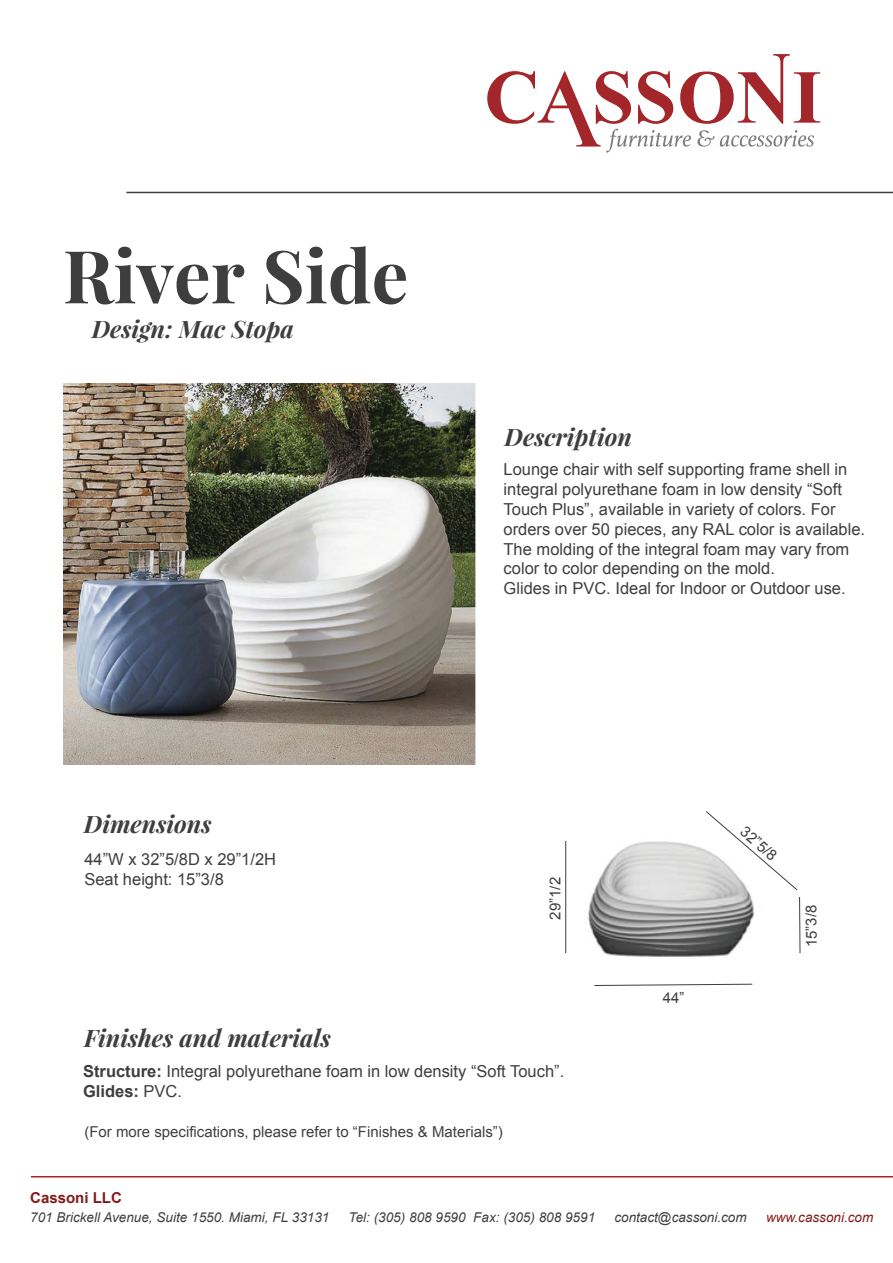
<style>
.page{position:relative;width:893px;height:1263px;background:#fff}
.page>*{position:absolute;margin:0;border:0;box-sizing:border-box;transform-origin:0 0}
.t1{font:700 73.2px "Playfair Display";color:#3e3e3f}
.t2{font:italic 700 24px "Playfair Display";color:#3e3e3f}
.t3{font:16.5px/19.8px "Arial";color:#3e3e3f}
.t4{font:15px "Arial";color:#413f41}
.t5{font:15px "Arial";color:#3e3e3f}
.t6{font:700 15px "Arial";color:#801d1a}
.t7{font:italic 13.5px "Arial";color:#3e3e3f}
.t8{font:italic 13.5px "Arial";color:#801d1a}
.s1{font-weight:700}
</style>
<div class="page">
<img style="left:588px;top:841px;width:142px;height:116px">
<hr style="left:31px;top:1176px;width:862px;height:1px;background:#a3272a">
<hr style="left:126px;top:192px;width:767px;height:1px;background:#3e3e3f">
<svg style="left:487px;top:54px;width:333px;height:99px"></svg>
<hr style="left:565px;top:841px;width:1px;height:112px;background:#3e3e3f">
<svg style="left:594px;top:983px;width:159px;height:3px"></svg>
<img style="left:64px;top:383px;width:411px;height:382px">
<svg style="left:705px;top:811px;width:96px;height:143px"></svg>
<h1 class="t1" style="left:63px;top:230px;width:347px">River Side</h1>
<h2 class="t2" style="left:92px;top:313px;width:204px">Design: Mac Stopa</h2>
<h2 class="t2" style="left:84px;top:808px;width:129px">Dimensions</h2>
<p class="t3" style="left:84px;top:849px;width:193px">44”W x 32”5/8D x 29”1/2H<br>Seat height: 15”3/8</p>
<h2 class="t2" style="left:84px;top:1021px;width:248px">Finishes and materials</h2>
<h2 class="t2" style="left:505px;top:420px;width:129px">Description</h2>
<p class="t3" style="left:504px;top:460px;width:363px">Lounge chair with self supporting frame shell in integral polyurethane foam in low density “Soft Touch Plus”, available in variety of colors. For orders over 50 pieces, any RAL color is available.<br>The molding of the integral foam may vary from color to color depending on the mold.<br>Glides in PVC. Ideal for Indoor or Outdoor use.</p>
<p class="t5" style="left:545px;top:920px;width:44px;rotate:-90deg">29”1/2</p>
<p class="t5" style="left:663px;top:988px;width:23px">44”</p>
<p class="t5" style="left:749px;top:822px;width:44px;rotate:41deg">32”5/8</p>
<p class="t5" style="left:801px;top:947px;width:44px;rotate:-90deg">15”3/8</p>
<p class="t3" style="left:83px;top:1061px;width:483px"><span class="s1">Structure:</span> Integral polyurethane foam in low density “Soft Touch”.<br><span class="s1">Glides:</span> PVC.</p>
<p class="t4" style="left:84px;top:1121px;width:420px">(For more specifications, please refer to “Finishes &amp; Materials”)</p>
<p class="t6" style="left:30px;top:1187px;width:93px">Cassoni LLC</p>
<p class="t7" style="left:30px;top:1209px;width:301px">701 Brickell Avenue, Suite 1550. Miami, FL 33131</p>
<p class="t7" style="left:349px;top:1209px;width:248px">Tel: (305) 808 9590 Fax: (305) 808 9591</p>
<p class="t7" style="left:614px;top:1209px;width:134px">contact@cassoni.com</p>
<p class="t8" style="left:766px;top:1209px;width:109px">www.cassoni.com</p>
</div>
